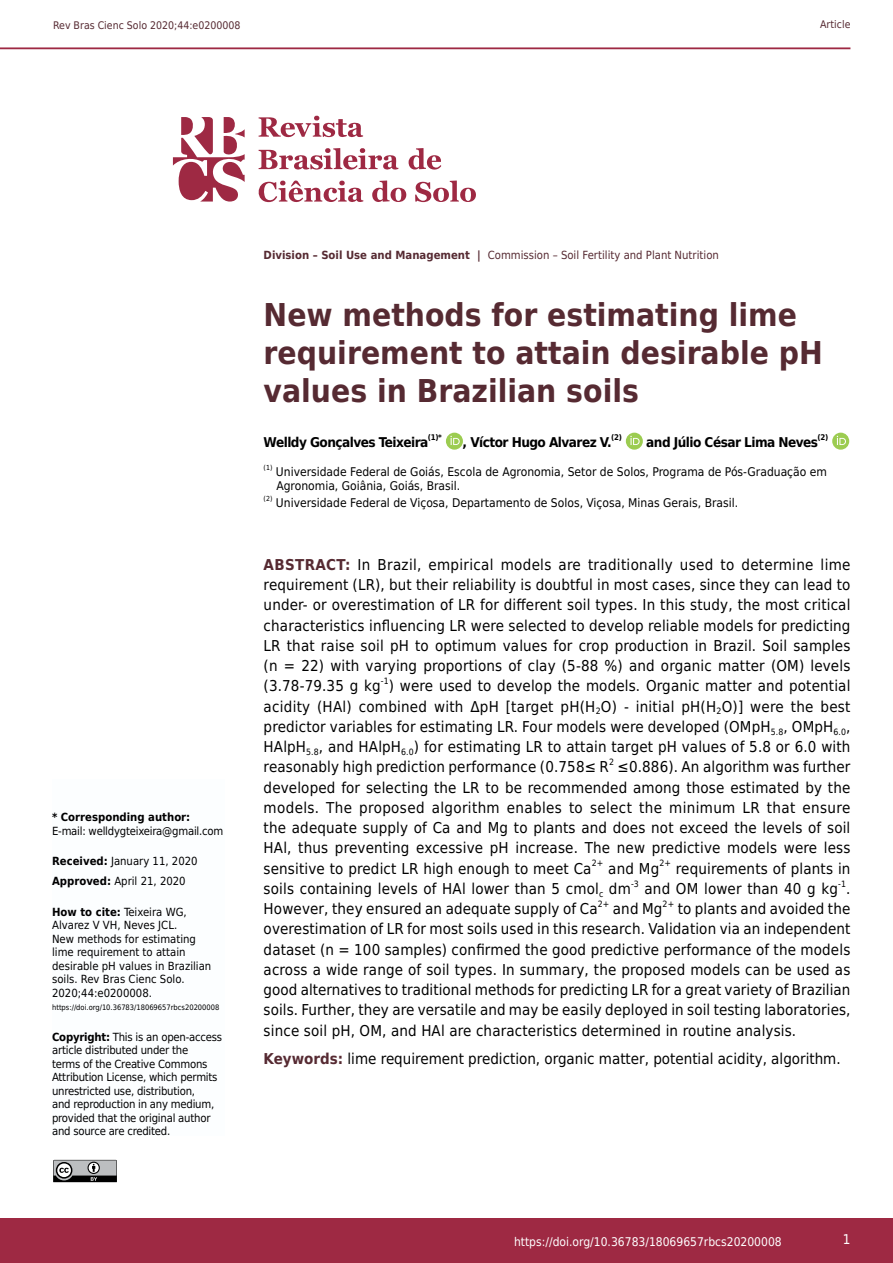
<style>
.page{position:relative;width:893px;height:1263px;background:#fff}
.page>*{position:absolute;margin:0;border:0;box-sizing:border-box;transform-origin:0 0}
.t1{font:700 31.5px/37.8px "DejaVu Sans Condensed";color:#562a32}
.t2{font:15px/20.2px "DejaVu Sans Condensed";letter-spacing:.01em;color:#000;text-align:justify}
.t3{font:700 13.5px "DejaVu Sans Condensed";letter-spacing:-.04em;color:#000}
.t4{font:13.5px "DejaVu Sans Condensed";color:#fff}
.t5{font:12px/14.4px "DejaVu Sans Condensed";color:#000}
.t6{font:12px "DejaVu Sans Condensed";color:#fff}
.t7{font:11.25px/13.5px "DejaVu Sans Condensed";letter-spacing:-.02em;color:#000}
.t8{font:11.25px/13.5px "DejaVu Sans Condensed";color:#000}
.t9{font:11.25px "DejaVu Sans Condensed";color:#562a32}
.t10{font:700 11.25px "DejaVu Sans Condensed";color:#000}
.t11{font:10.5px "DejaVu Sans Condensed";color:#562a32}
.t12{font:8.7px "DejaVu Sans Condensed";color:#000}
.t13{font:700 7.8px "DejaVu Sans Condensed";color:#000}
.t14{font:7.5px "DejaVu Sans Condensed";color:#000}
.t15{font:6.9px "DejaVu Sans Condensed";color:#000}
.s1{font-weight:700}
.s2{font-weight:700;color:#562a32}
</style>
<div class="page">
<hr style="left:0;top:47px;width:850px;height:2px;background:#9e2943">
<svg style="left:53px;top:1160px;width:64px;height:22px"></svg>
<div style="left:0;top:1218px;width:893px;height:45px;background:#9e2943"></div>
<div style="left:446px;top:433px;width:17px;height:17px;background:#9ccc51;border-radius:50%"></div>
<svg style="left:450px;top:436px;width:10px;height:9px"></svg>
<div style="left:626px;top:433px;width:17px;height:17px;background:#9ccc51;border-radius:50%"></div>
<svg style="left:630px;top:436px;width:10px;height:9px"></svg>
<div style="left:832px;top:433px;width:17px;height:17px;background:#9ccc51;border-radius:50%"></div>
<svg style="left:837px;top:436px;width:9px;height:9px"></svg>
<svg style="left:173px;top:115px;width:303px;height:88px"></svg>
<p class="t11" style="left:53px;top:17px;width:189px">Rev Bras Cienc Solo 2020;44:e0200008</p>
<p class="t11" style="left:820px;top:16px;width:32px">Article</p>
<p class="t9" style="left:264px;top:246px;width:457px"><span class="s1">Division – Soil Use and Management |</span> Commission – Soil Fertility and Plant Nutrition</p>
<p class="t10" style="left:52px;top:808px;width:140px">* Corresponding author:</p>
<p class="t7" style="left:52px;top:824px;width:173px">E-mail: welldygteixeira@gmail.com</p>
<p class="t8" style="left:52px;top:851px;width:147px;line-height:20px"><span class="s1">Received:</span> January 11, 2020<br><span class="s1">Approved:</span> April 21, 2020</p>
<p class="t8" style="left:52px;top:905px;width:161px"><span class="s1">How to cite:</span> Teixeira WG,<br>Alvarez V VH, Neves JCL.<br>New methods for estimating lime requirement to attain desirable pH values in Brazilian soils. Rev Bras Cienc Solo.<br>2020;44:e0200008.</p>
<p class="t14" style="left:52px;top:1002px;width:169px">https://doi.org/10.36783/18069657rbcs20200008</p>
<p class="t7" style="left:52px;top:1030px;width:172px"><span class="s1">Copyright:</span> This is an open-access article distributed under the<br>terms of the Creative Commons<br>Attribution License, which permits unrestricted use, distribution,<br>and reproduction in any medium, provided that the original author and source are credited.</p>
<h1 class="t1" style="left:264px;top:295px;width:561px">New methods for estimating lime requirement to attain desirable pH values in Brazilian soils</h1>
<p class="t3" style="left:264px;top:431px;width:166px">Welldy Gonçalves Teixeira</p>
<p class="t13" style="left:428px;top:431px;width:16px">(1)*</p>
<p class="t3" style="left:463px;top:431px;width:151px">, Víctor Hugo Alvarez V.</p>
<p class="t13" style="left:611px;top:431px;width:12px">(2)</p>
<p class="t3" style="left:646px;top:431px;width:173px">and Júlio César Lima Neves</p>
<p class="t13" style="left:818px;top:431px;width:12px">(2)</p>
<p class="t15" style="left:264px;top:462px;width:10px">(1)</p>
<p class="t5" style="left:276px;top:464px;width:553px">Universidade Federal de Goiás, Escola de Agronomia, Setor de Solos, Programa de Pós-Graduação em<br>Agronomia, Goiânia, Goiás, Brasil.</p>
<p class="t15" style="left:264px;top:493px;width:10px">(2)</p>
<p class="t5" style="left:276px;top:495px;width:464px">Universidade Federal de Viçosa, Departamento de Solos, Viçosa, Minas Gerais, Brasil.</p>
<p class="t2" style="left:264px;top:554px;width:588px"><span class="s2">ABSTRACT:</span> In Brazil, empirical models are traditionally used to determine lime requirement (LR), but their reliability is doubtful in most cases, since they can lead to under- or overestimation of LR for different soil types. In this study, the most critical characteristics influencing LR were selected to develop reliable models for predicting LR that raise soil pH to optimum values for crop production in Brazil. Soil samples (n = 22) with varying proportions of clay (5-88 %) and organic matter (OM) levels (3.78-79.35 g kg</p>
<p class="t12" style="left:381px;top:674px;width:9px">-1</p>
<p class="t2" style="left:264px;top:675px;width:588px;text-indent:125px">) were used to develop the models. Organic matter and potential acidity (HAl) combined with ΔpH [target pH(H<sub>2</sub>O) - initial pH(H<sub>2</sub>O)] were the best predictor variables for estimating LR. Four models were developed (OMpH<sub>5.8</sub>, OMpH<sub>6.0</sub>, HAlpH<sub>5.8</sub>, and HAlpH<sub>6.0</sub>) for estimating LR to attain target pH values of 5.8 or 6.0 with reasonably high prediction performance (0.758≤ R</p>
<p class="t12" style="left:609px;top:755px;width:6px">2</p>
<p class="t2" style="left:264px;top:756px;width:588px;text-indent:354px">≤0.886). An algorithm was further developed for selecting the LR to be recommended among those estimated by the models. The proposed algorithm enables to select the minimum LR that ensure the adequate supply of Ca and Mg to plants and does not exceed the levels of soil HAl, thus preventing excessive pH increase. The new predictive models were less sensitive to predict LR high enough to meet Ca</p>
<p class="t12" style="left:592px;top:856px;width:13px">2+</p>
<p class="t2" style="left:608px;top:858px;width:52px">and Mg</p>
<p class="t12" style="left:659px;top:856px;width:13px">2+</p>
<p class="t2" style="left:676px;top:858px;width:176px">requirements of plants in</p>
<p class="t2" style="left:264px;top:878px;width:369px">soils containing levels of HAl lower than 5 cmol<sub>c</sub> dm</p>
<p class="t12" style="left:631px;top:876px;width:9px">-3</p>
<p class="t2" style="left:645px;top:878px;width:195px">and OM lower than 40 g kg</p>
<p class="t12" style="left:838px;top:876px;width:9px">-1</p>
<p class="t2" style="left:846px;top:878px;width:6px">.</p>
<p class="t2" style="left:264px;top:898px;width:335px">However, they ensured an adequate supply of Ca</p>
<p class="t12" style="left:598px;top:897px;width:13px">2+</p>
<p class="t2" style="left:613px;top:898px;width:51px">and Mg</p>
<p class="t12" style="left:663px;top:897px;width:13px">2+</p>
<p class="t2" style="left:264px;top:898px;width:588px;text-indent:414px">to plants and avoided the overestimation of LR for most soils used in this research. Validation via an independent dataset (n = 100 samples) confirmed the good predictive performance of the models across a wide range of soil types. In summary, the proposed models can be used as good alternatives to traditional methods for predicting LR for a great variety of Brazilian soils. Further, they are versatile and may be easily deployed in soil testing laboratories, since soil pH, OM, and HAl are characteristics determined in routine analysis.</p>
<p class="t2" style="left:264px;top:1048px;width:579px"><span class="s2">Keywords:</span> lime requirement prediction, organic matter, potential acidity, algorithm.</p>
<p class="t6" style="left:514px;top:1231px;width:269px">https://doi.org/10.36783/18069657rbcs20200008</p>
<p class="t4" style="left:843px;top:1228px;width:9px">1</p>
</div>
